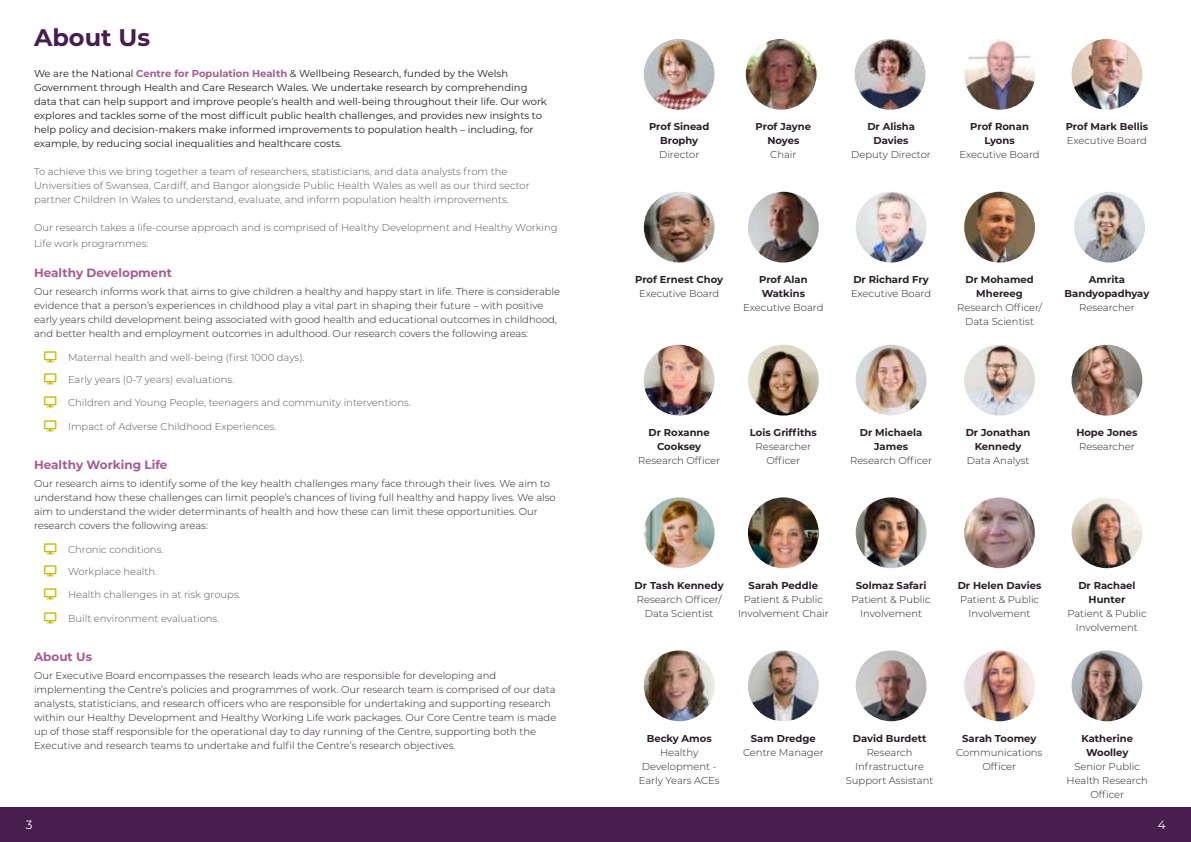
<style>
.page{position:relative;width:1191px;height:842px;background:#fff}
.page>*{position:absolute;margin:0;border:0;box-sizing:border-box;transform-origin:0 0}
.t1{font:700 24px "Montserrat";color:#461d4e}
.t2{font:700 12px "Montserrat";color:#a65a95}
.t3{font:700 12px "Montserrat";color:#a85a95}
.t4{font:12px "Montserrat";color:#fff}
.t5{font:300 10px/14px "Montserrat";color:#271b27}
.t6{font:300 10px/14px "Montserrat";color:#291e28;text-align:center}
.t7{font:10px/14px "Montserrat";color:#281d27}
.t8{font:300 10px/14px "Montserrat";color:#5b555b}
.t9{font:700 10px/14px "Montserrat";color:#291e28;text-align:center}
.t10{font:300 10px "Montserrat";color:#5d555c}
.s1{color:#271b27}
.s2{font-weight:700;color:#a65a95}
</style>
<div class="page">
<div style="left:0;top:808px;width:1191px;height:34px;background:#481e4e"></div>
<img style="left:644px;top:39px;width:70px;height:71px;border-radius:35px">
<img style="left:854px;top:39px;width:71px;height:71px;border-radius:35px">
<img style="left:745px;top:39px;width:71px;height:71px;border-radius:35px">
<img style="left:964px;top:39px;width:71px;height:71px;border-radius:35px">
<img style="left:644px;top:192px;width:70px;height:71px;border-radius:35px">
<img style="left:855px;top:192px;width:71px;height:71px;border-radius:35px">
<img style="left:748px;top:192px;width:70px;height:71px;border-radius:35px">
<img style="left:964px;top:192px;width:71px;height:71px;border-radius:35px">
<img style="left:1074px;top:192px;width:71px;height:71px;border-radius:35px">
<img style="left:748px;top:345px;width:70px;height:71px;border-radius:35px">
<img style="left:643px;top:345px;width:71px;height:71px;border-radius:35px">
<img style="left:855px;top:345px;width:71px;height:71px;border-radius:35px">
<img style="left:964px;top:345px;width:71px;height:71px;border-radius:35px">
<img style="left:644px;top:497px;width:70px;height:71px;border-radius:35px">
<img style="left:1071px;top:345px;width:71px;height:71px;border-radius:35px">
<img style="left:855px;top:497px;width:71px;height:71px;border-radius:35px">
<img style="left:748px;top:650px;width:70px;height:71px;border-radius:35px">
<img style="left:644px;top:650px;width:70px;height:71px;border-radius:35px">
<img style="left:1071px;top:650px;width:71px;height:71px;border-radius:35px">
<img style="left:964px;top:650px;width:71px;height:71px;border-radius:35px">
<img style="left:855px;top:650px;width:71px;height:71px;border-radius:35px">
<img style="left:748px;top:497px;width:70px;height:71px;border-radius:35px">
<img style="left:964px;top:497px;width:71px;height:71px;border-radius:35px">
<img style="left:1071px;top:498px;width:71px;height:70px">
<img style="left:1071px;top:39px;width:71px;height:71px;border-radius:35px">
<h1 class="t1" style="left:34px;top:26px;width:118px">About Us</h1>
<p class="t7" style="left:34px;top:67px;width:514px"><span class="s1">We are the National</span> <span class="s2">Centre for Population Health</span> &amp; Wellbeing Research, funded by the Welsh Government through Health and Care Research Wales. We undertake research by comprehending data that can help support and improve people’s health and well-being throughout their life. Our work explores and tackles some of the most difficult public health challenges, and provides new insights to help policy and decision-makers make informed improvements to population health – including, for example, by reducing social inequalities and healthcare costs.</p>
<p class="t8" style="left:34px;top:164px;width:497px">To achieve this we bring together a team of researchers, statisticians, and data analysts from the<br>Universities of Swansea, Cardiff, and Bangor alongside Public Health Wales as well as our third sector partner Children In Wales to understand, evaluate, and inform population health improvements.</p>
<p class="t8" style="left:34px;top:219px;width:525px;line-height:16px">Our research takes a life-course approach and is comprised of Healthy Development and Healthy Working<br>Life work programmes:</p>
<p class="t2" style="left:34px;top:267px;width:139px">Healthy Development</p>
<p class="t5" style="left:34px;top:284px;width:527px">Our research informs work that aims to give children a healthy and happy start in life. There is considerable evidence that a person’s experiences in childhood play a vital part in shaping their future – with positive early years child development being associated with good health and educational outcomes in childhood, and better health and employment outcomes in adulthood. Our research covers the following areas:</p>
<p class="t10" style="left:68px;top:352px;width:238px">Maternal health and well-being (first 1000 days).</p>
<p class="t10" style="left:68px;top:375px;width:168px">Early years (0-7 years) evaluations.</p>
<p class="t10" style="left:68px;top:397px;width:344px">Children and Young People, teenagers and community interventions.</p>
<p class="t10" style="left:68px;top:422px;width:210px">Impact of Adverse Childhood Experiences.</p>
<p class="t2" style="left:34px;top:459px;width:135px">Healthy Working Life</p>
<p class="t5" style="left:34px;top:476px;width:523px">Our research aims to identify some of the key health challenges many face through their lives. We aim to understand how these challenges can limit people’s chances of living full healthy and happy lives. We also aim to understand the wider determinants of health and how these can limit these opportunities. Our research covers the following areas:</p>
<p class="t10" style="left:68px;top:544px;width:97px">Chronic conditions.</p>
<p class="t10" style="left:68px;top:567px;width:91px">Workplace health.</p>
<p class="t10" style="left:68px;top:589px;width:174px">Health challenges in at risk groups.</p>
<p class="t10" style="left:68px;top:614px;width:153px">Built environment evaluations.</p>
<p class="t3" style="left:34px;top:651px;width:60px">About Us</p>
<p class="t5" style="left:34px;top:668px;width:524px">Our Executive Board encompasses the research leads who are responsible for developing and implementing the Centre’s policies and programmes of work. Our research team is comprised of our data analysts, statisticians, and research officers who are responsible for undertaking and supporting research within our Healthy Development and Healthy Working Life work packages. Our Core Centre team is made up of those staff responsible for the operational day to day running of the Centre, supporting both the Executive and research teams to undertake and fulfil the Centre’s research objectives.</p>
<p class="t9" style="left:649px;top:120px;width:62px">Prof Sinead<br>Brophy</p>
<p class="t6" style="left:659px;top:148px;width:42px">Director</p>
<p class="t9" style="left:755px;top:120px;width:57px">Prof Jayne<br>Noyes</p>
<p class="t6" style="left:770px;top:148px;width:28px">Chair</p>
<p class="t9" style="left:867px;top:120px;width:49px">Dr Alisha<br>Davies</p>
<p class="t6" style="left:851px;top:148px;width:81px">Deputy Director</p>
<p class="t9" style="left:970px;top:120px;width:60px">Prof Ronan<br>Lyons</p>
<p class="t6" style="left:959px;top:148px;width:82px">Executive Board</p>
<p class="t9" style="left:1065px;top:120px;width:84px">Prof Mark Bellis</p>
<p class="t6" style="left:1067px;top:134px;width:82px">Executive Board</p>
<p class="t9" style="left:635px;top:273px;width:90px">Prof Ernest Choy</p>
<p class="t6" style="left:639px;top:287px;width:82px">Executive Board</p>
<p class="t9" style="left:759px;top:273px;width:50px;text-align:left">Prof Alan<br>Watkins</p>
<p class="t6" style="left:743px;top:301px;width:82px">Executive Board</p>
<p class="t9" style="left:853px;top:273px;width:77px">Dr Richard Fry</p>
<p class="t6" style="left:851px;top:287px;width:82px">Executive Board</p>
<p class="t9" style="left:965px;top:273px;width:70px">Dr Mohamed<br>Mhereeg</p>
<p class="t6" style="left:957px;top:301px;width:86px">Research Officer/<br>Data Scientist</p>
<p class="t9" style="left:1064px;top:273px;width:86px">Amrita<br>Bandyopadhyay</p>
<p class="t6" style="left:1079px;top:301px;width:57px">Researcher</p>
<p class="t9" style="left:648px;top:426px;width:63px">Dr Roxanne<br>Cooksey</p>
<p class="t6" style="left:638px;top:454px;width:83px">Research Officer</p>
<p class="t9" style="left:750px;top:426px;width:68px">Lois Griffiths</p>
<p class="t6" style="left:755px;top:440px;width:57px">Researcher<br>Officer</p>
<p class="t9" style="left:860px;top:426px;width:64px">Dr Michaela<br>James</p>
<p class="t6" style="left:850px;top:454px;width:83px">Research Officer</p>
<p class="t9" style="left:965px;top:426px;width:66px">Dr Jonathan<br>Kennedy</p>
<p class="t6" style="left:966px;top:454px;width:64px">Data Analyst</p>
<p class="t9" style="left:1076px;top:426px;width:63px">Hope Jones</p>
<p class="t6" style="left:1079px;top:440px;width:57px">Researcher</p>
<p class="t9" style="left:634px;top:579px;width:91px">Dr Tash Kennedy</p>
<p class="t6" style="left:637px;top:593px;width:86px">Research Officer/<br>Data Scientist</p>
<p class="t9" style="left:748px;top:579px;width:71px">Sarah Peddle</p>
<p class="t6" style="left:738px;top:593px;width:92px">Patient &amp; Public<br>Involvement Chair</p>
<p class="t9" style="left:855px;top:579px;width:72px">Solmaz Safari</p>
<p class="t6" style="left:851px;top:593px;width:81px">Patient &amp; Public<br>Involvement</p>
<p class="t9" style="left:957px;top:579px;width:85px">Dr Helen Davies</p>
<p class="t6" style="left:960px;top:593px;width:81px">Patient &amp; Public<br>Involvement</p>
<p class="t9" style="left:1078px;top:579px;width:59px">Dr Rachael<br>Hunter</p>
<p class="t6" style="left:1067px;top:607px;width:81px">Patient &amp; Public<br>Involvement</p>
<p class="t9" style="left:646px;top:732px;width:66px">Becky Amos</p>
<p class="t6" style="left:639px;top:746px;width:82px">Healthy<br>Development -<br>Early Years ACEs</p>
<p class="t9" style="left:751px;top:732px;width:66px">Sam Dredge</p>
<p class="t6" style="left:743px;top:746px;width:82px">Centre Manager</p>
<p class="t9" style="left:852px;top:732px;width:75px">David Burdett</p>
<p class="t6" style="left:845px;top:746px;width:89px">Research<br>Infrastructure<br>Support Assistant</p>
<p class="t9" style="left:962px;top:732px;width:76px">Sarah Toomey</p>
<p class="t6" style="left:956px;top:746px;width:88px">Communications<br>Officer</p>
<p class="t9" style="left:1081px;top:732px;width:53px">Katherine<br>Woolley</p>
<p class="t6" style="left:1066px;top:760px;width:83px">Senior Public<br>Health Research<br>Officer</p>
<p class="t4" style="left:26px;top:820px;width:8px">3</p>
<p class="t4" style="left:1157px;top:820px;width:9px">4</p>
</div>
